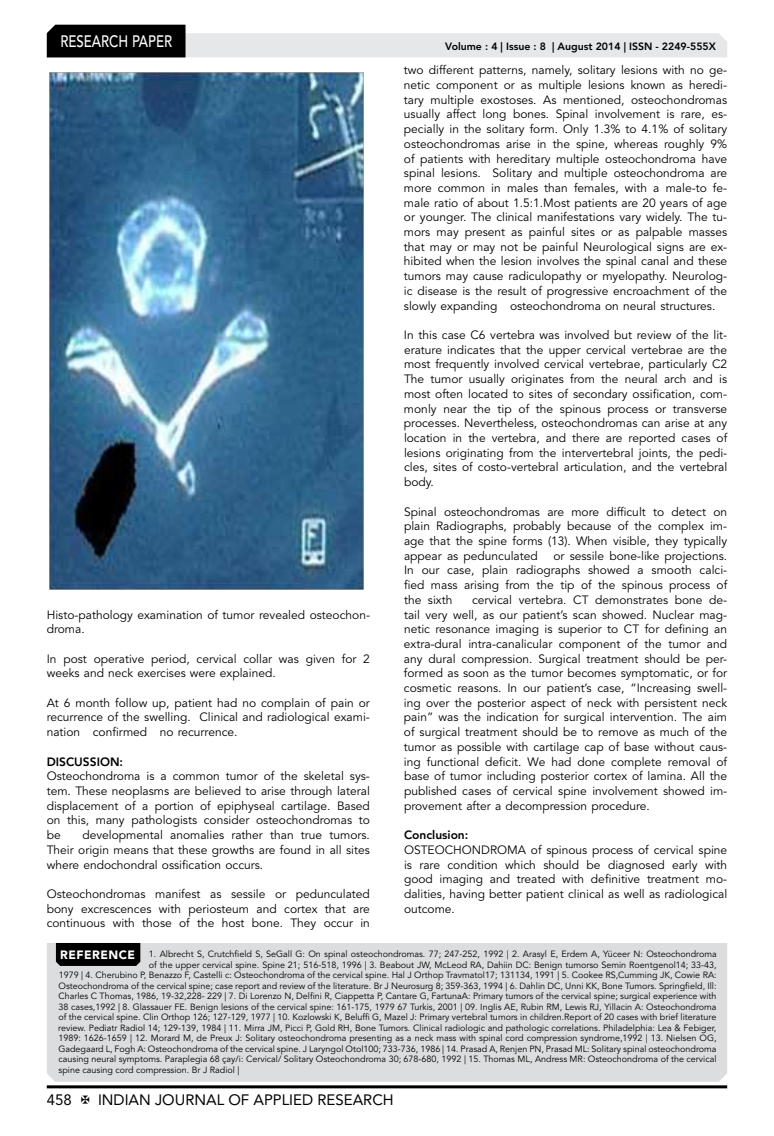
<style>
.page{position:relative;width:774px;height:1136px;background:#fff}
.page>*{position:absolute;margin:0;border:0;box-sizing:border-box;transform-origin:0 0}
.t1{font:500 16.5px "Avenir LT Std";color:#fff;scale:.8 1}
.t2{font:15px "Avenir LT Std";color:#000}
.t3{font:12px/14.7px "Avenir LT Std";color:#000;text-align:justify}
.t4{font:800 12px "Avenir LT Std";color:#000}
.t5{font:800 10.5px "Avenir LT Std";color:#000}
.t6{font:9px "Avenir LT Std";color:#000}
.s1{font-weight:900;font-size:12px;color:#fff}
</style>
<div class="page">
<hr style="left:47px;top:1085px;width:680px;height:3px;background:#000">
<svg style="left:47px;top:25px;width:680px;height:32px"></svg>
<img style="left:49px;top:72px;width:315px;height:517px">
<div style="left:47px;top:943px;width:680px;height:138px;background:#dcddde"></div>
<div style="left:56px;top:943px;width:84px;height:22px;background:#000"></div>
<h1 class="t1" style="left:60px;top:32px;width:139px">RESEARCH PAPER</h1>
<p class="t5" style="left:445px;top:41px;width:272px">Volume : 4 | Issue : 8 | August 2014 | ISSN - 2249-555X</p>
<p class="t3" style="left:404px;top:63px;width:325px">two different patterns, namely, solitary lesions with no ge&shy;netic component or as multiple lesions known as heredi&shy;tary multiple exostoses. As mentioned, osteochondromas usually affect long bones. Spinal involvement is rare, es&shy;pecially in the solitary form. Only 1.3% to 4.1% of solitary osteochondromas arise in the spine, whereas roughly 9% of patients with hereditary multiple osteochondroma have spinal lesions. Solitary and multiple osteochondroma are more common in males than females, with a male-to fe&shy;male ratio of about 1.5:1.Most patients are 20 years of age or younger. The clinical manifestations vary widely. The tu&shy;mors may present as painful sites or as palpable masses that may or may not be painful Neurological signs are ex&shy;hibited when the lesion involves the spinal canal and these tumors may cause radiculopathy or myelopathy. Neurolog&shy;ic disease is the result of progressive encroachment of the slowly expanding osteochondroma on neural structures.</p>
<p class="t3" style="left:404px;top:328px;width:325px">In this case C6 vertebra was involved but review of the lit&shy;erature indicates that the upper cervical vertebrae are the most frequently involved cervical vertebrae, particularly C2<br>The tumor usually originates from the neural arch and is most often located to sites of secondary ossification, com&shy;monly near the tip of the spinous process or transverse processes. Nevertheless, osteochondromas can arise at any location in the vertebra, and there are reported cases of lesions originating from the intervertebral joints, the pedi&shy;cles, sites of costo-vertebral articulation, and the vertebral body.</p>
<p class="t3" style="left:404px;top:504px;width:325px">Spinal osteochondromas are more difficult to detect on plain Radiographs, probably because of the complex im&shy;age that the spine forms (13). When visible, they typically appear as pedunculated</p>
<p class="t3" style="left:404px;top:548px;width:325px;text-indent:149px">or sessile bone-like projections.<br>In our case, plain radiographs showed a smooth calci&shy;fied mass arising from the tip of the spinous process of the sixth</p>
<p class="t3" style="left:404px;top:592px;width:325px;text-indent:68px">cervical vertebra. CT demonstrates bone de&shy;tail very well, as our patient’s scan showed. Nuclear mag&shy;netic resonance imaging is superior to CT for defining an extra-dural intra-canalicular component of the tumor and any dural compression. Surgical treatment should be per&shy;formed as soon as the tumor becomes symptomatic, or for cosmetic reasons. In our patient’s case, “Increasing swell&shy;ing over the posterior aspect of neck with persistent neck pain” was the indication for surgical intervention. The aim of surgical treatment should be to remove as much of the tumor as possible with cartilage cap of base without caus&shy;ing functional deficit. We had done complete removal of base of tumor including posterior cortex of lamina. All the published cases of cervical spine involvement showed im&shy;provement after a decompression procedure.</p>
<p class="t4" style="left:404px;top:827px;width:66px">Conclusion:</p>
<p class="t3" style="left:404px;top:842px;width:325px">OSTEOCHONDROMA of spinous process of cervical spine is rare condition which should be diagnosed early with good imaging and treated with definitive treatment mo&shy;dalities, having better patient clinical as well as radiological outcome.</p>
<p class="t6" style="left:60px;top:948px;width:658px"><span class="s1">REFERENCE</span> 1. Albrecht S, Crutchfield S, SeGall G: On spinal osteochondromas. 77; 247-252, 1992 | 2. Arasyl E, Erdem A, Yüceer N: Osteochondroma</p>
<p class="t6" style="left:149px;top:959px;width:569px">of the upper cervical spine. Spine 21; 516-518, 1996 | 3. Beabout JW, McLeod RA, Dahiin DC: Benign tumorso Semin Roentgenol14; 33-43,</p>
<p class="t6" style="left:59px;top:969px;width:659px">1979 | 4. Cherubino P, Benazzo F, Castelli c: Osteochondroma of the cervical spine. Hal J Orthop Travmatol17; 131134, 1991 | 5. Cookee RS,Cumming JK, Cowie RA:</p>
<p class="t6" style="left:59px;top:980px;width:659px">Osteochondroma of the cervical spine; case report and review of the literature. Br J Neurosurg 8; 359-363, 1994 | 6. Dahlin DC, Unni KK, Bone Tumors. Springfield, Ill:</p>
<p class="t6" style="left:58px;top:990px;width:660px">Charles C Thomas, 1986, 19-32,228- 229 | 7. Di Lorenzo N, Delfini R, Ciappetta P, Cantare G, FartunaA: Primary tumors of the cervical spine; surgical experience with</p>
<p class="t6" style="left:59px;top:1001px;width:659px">38 cases,1992 | 8. Glassauer FE. Benign lesions of the cervical spine: 161-175, 1979 67 Turkis, 2001 | 09. IngIis AE, Rubin RM, Lewis RJ, Yillacin A: Osteochondroma</p>
<p class="t6" style="left:58px;top:1011px;width:659px">of the cervical spine. Clin Orthop 126; 127-129, 1977 | 10. Kozlowski K, Beluffi G, Mazel J: Primary vertebral tumors in children.Report of 20 cases with brief literature</p>
<p class="t6" style="left:58px;top:1022px;width:660px">review. Pediatr Radiol 14; 129-139, 1984 | 11. Mirra JM, Picci P, Gold RH, Bone Tumors. Clinical radiologic and pathologic correlations. Philadelphia: Lea &amp; Febiger,</p>
<p class="t6" style="left:58px;top:1032px;width:660px">1989: 1626-1659 | 12. Morard M, de Preux J: Solitary osteochondroma presenting as a neck mass with spinal cord compression syndrome,1992 | 13. Nielsen OG,</p>
<p class="t6" style="left:58px;top:1043px;width:660px">Gadegaard L, Fogh A: Osteochondroma of the cervical spine. J Laryngol Otol100; 733-736, 1986 | 14. Prasad A, Renjen PN, Prasad ML: Solitary spinal osteochondroma</p>
<p class="t6" style="left:58px;top:1053px;width:660px">causing neural symptoms. Paraplegia 68 çay/i: Cervical/ Solitary Osteochondroma 30; 678-680, 1992 | 15. Thomas ML, Andress MR: Osteochondroma of the cervical</p>
<p class="t6" style="left:58px;top:1064px;width:183px">spine causing cord compression. Br J Radiol |</p>
<p class="t3" style="left:47px;top:607px;width:325px">Histo-pathology examination of tumor revealed osteochon&shy;droma.</p>
<p class="t3" style="left:47px;top:651px;width:325px">In post operative period, cervical collar was given for 2 weeks and neck exercises were explained.</p>
<p class="t3" style="left:47px;top:695px;width:325px">At 6 month follow up, patient had no complain of pain or recurrence of the swelling. Clinical and radiological exami&shy;nation confirmed no recurrence.</p>
<p class="t4" style="left:47px;top:754px;width:78px">DISCUSSION:</p>
<p class="t3" style="left:47px;top:769px;width:325px">Osteochondroma is a common tumor of the skeletal sys&shy;tem. These neoplasms are believed to arise through lateral displacement of a portion of epiphyseal cartilage. Based on this, many pathologists consider osteochondromas to be</p>
<p class="t3" style="left:47px;top:827px;width:325px;text-indent:36px">developmental anomalies rather than true tumors.<br>Their origin means that these growths are found in all sites where endochondral ossification occurs.</p>
<p class="t3" style="left:47px;top:886px;width:325px">Osteochondromas manifest as sessile or pedunculated bony excrescences with periosteum and cortex that are continuous with those of the host bone. They occur in</p>
<p class="t2" style="left:47px;top:1090px;width:27px">458</p>
<p class="t2" style="left:98px;top:1090px;width:297px">INDIAN JOURNAL OF APPLIED RESEARCH</p>
</div>
